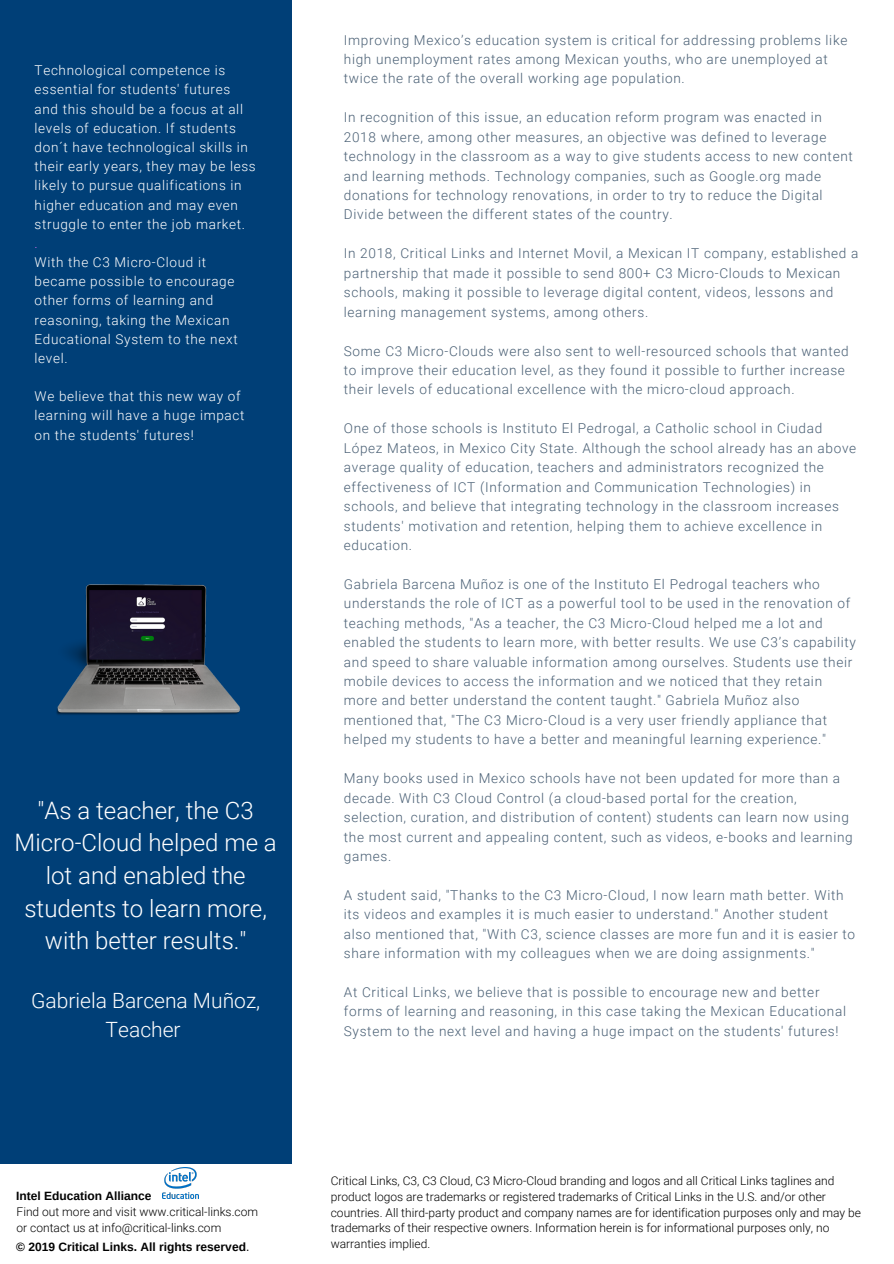
<style>
.page{position:relative;width:894px;height:1264px;background:#fff}
.page>*{position:absolute;margin:0;border:0;box-sizing:border-box;transform-origin:0 0}
.t1{font:300 24px/32.7px "Roboto";color:#fff;text-align:center}
.t2{font:300 21px/29.2px "Roboto";color:#fff;text-align:center}
.t3{font:300 13.65px/19.5px "Roboto";letter-spacing:.05em;color:#495f74}
.t4{font:300 13.5px/19.2px "Roboto";letter-spacing:.05em;color:#fff}
.t5{font:300 13.5px "Roboto";color:#cb6ce6}
.t6{font:300 12px/15.8px "Roboto";color:#000}
.t7{font:700 12px "Arimo";color:#000}
.s1{font-weight:400}
</style>
<div class="page">
<div style="left:0;top:0;width:292px;height:1163px;background:#003f77"></div>
<img style="left:162px;top:1167px;width:36px;height:31px">
<img style="left:56px;top:584px;width:184px;height:131px">
<p class="t4" style="left:35px;top:61px;width:223px">Technological competence is essential for students' futures and this should be a focus at all levels of education. If students don´t have technological skills in their early years, they may be less likely to pursue qualifications in higher education and may even struggle to enter the job market.</p>
<p class="t5" style="left:35px;top:235px;width:5px">.</p>
<p class="t4" style="left:35px;top:253px;width:204px">With the C3 Micro-Cloud it became possible to encourage other forms of learning and reasoning, taking the Mexican<br>Educational System to the next level.</p>
<p class="t4" style="left:35px;top:387px;width:211px">We believe that this new way of learning will have a huge impact on the students' futures!</p>
<h1 class="t1" style="left:15px;top:794px;width:263px">"As a teacher, the C3<br>Micro-Cloud helped me a lot and enabled the students to learn more, with better results."</h1>
<h2 class="t2" style="left:31px;top:986px;width:230px">Gabriela Barcena Muñoz,<br>Teacher</h2>
<p class="t7" style="left:16px;top:1188px;width:137px">Intel Education Alliance</p>
<p class="t6" style="left:17px;top:1203px;width:243px">Find out more and visit www.critical-links.com or contact us at info@critical-links.com</p>
<p class="t7" style="left:16px;top:1240px;width:234px">© 2019 Critical Links. All rights reserved<span class="s1">.</span></p>
<p class="t3" style="left:344px;top:30px;width:505px">Improving Mexico’s education system is critical for addressing problems like high unemployment rates among Mexican youths, who are unemployed at twice the rate of the overall working age population.</p>
<p class="t3" style="left:344px;top:108px;width:510px">In recognition of this issue, an education reform program was enacted in 2018 where, among other measures, an objective was defined to leverage technology in the classroom as a way to give students access to new content and learning methods. Technology companies, such as Google.org made donations for technology renovations, in order to try to reduce the Digital Divide between the different states of the country.</p>
<p class="t3" style="left:344px;top:244px;width:516px">In 2018, Critical Links and Internet Movil, a Mexican IT company, established a partnership that made it possible to send 800+ C3 Micro-Clouds to Mexican schools, making it possible to leverage digital content, videos, lessons and learning management systems, among others.</p>
<p class="t3" style="left:344px;top:341px;width:506px">Some C3 Micro-Clouds were also sent to well-resourced schools that wanted to improve their education level, as they found it possible to further increase their levels of educational excellence with the micro-cloud approach.</p>
<p class="t3" style="left:344px;top:419px;width:513px">One of those schools is Instituto El Pedrogal, a Catholic school in Ciudad López Mateos, in Mexico City State. Although the school already has an above average quality of education, teachers and administrators recognized the effectiveness of ICT (Information and Communication Technologies) in schools, and believe that integrating technology in the classroom increases students' motivation and retention, helping them to achieve excellence in education.</p>
<p class="t3" style="left:344px;top:574px;width:513px">Gabriela Barcena Muñoz is one of the Instituto El Pedrogal teachers who understands the role of ICT as a powerful tool to be used in the renovation of teaching methods, "As a teacher, the C3 Micro-Cloud helped me a lot and enabled the students to learn more, with better results. We use C3’s capability and speed to share valuable information among ourselves. Students use their mobile devices to access the information and we noticed that they retain more and better understand the content taught." Gabriela Muñoz also mentioned that, "The C3 Micro-Cloud is a very user friendly appliance that helped my students to have a better and meaningful learning experience."</p>
<p class="t3" style="left:344px;top:768px;width:510px">Many books used in Mexico schools have not been updated for more than a decade. With C3 Cloud Control (a cloud-based portal for the creation, selection, curation, and distribution of content) students can learn now using the most current and appealing content, such as videos, e-books and learning games.</p>
<p class="t3" style="left:344px;top:885px;width:512px">A student said, "Thanks to the C3 Micro-Cloud, I now learn math better. With its videos and examples it is much easier to understand." Another student also mentioned that, "With C3, science classes are more fun and it is easier to share information with my colleagues when we are doing assignments."</p>
<p class="t3" style="left:344px;top:982px;width:503px">At Critical Links, we believe that is possible to encourage new and better forms of learning and reasoning, in this case taking the Mexican Educational<br>System to the next level and having a huge impact on the students' futures!</p>
<p class="t6" style="left:330px;top:1173px;width:531px">Critical Links, C3, C3 Cloud, C3 Micro-Cloud branding and logos and all Critical Links taglines and product logos are trademarks or registered trademarks of Critical Links in the U.S. and/or other countries. All third-party product and company names are for identification purposes only and may be trademarks of their respective owners. Information herein is for informational purposes only, no warranties implied.</p>
</div>
